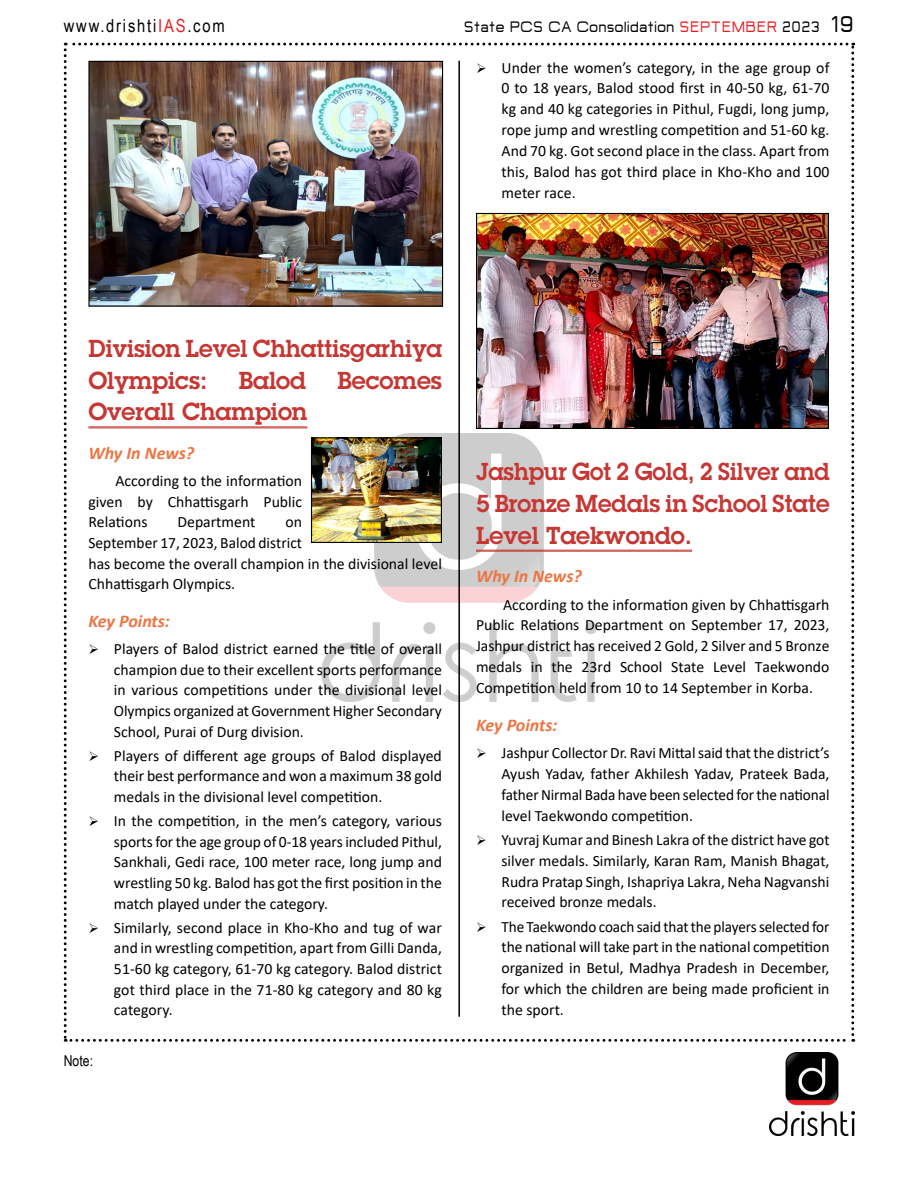
<style>
.page{position:relative;width:918px;height:1188px;background:#fff}
.page>*{position:absolute;margin:0;border:0;box-sizing:border-box;transform-origin:0 0}
.t1{font:600 24px/31.8px "Lubalin Graph Std";color:#c63632;text-align:justify;scale:.95 1}
.t2{font:600 24px/31.5px "Lubalin Graph Std";color:#c63632}
.t3{font:italic 700 18px "Calibri";color:#ec7543}
.t4{font:18px "Arial Narrow";letter-spacing:.1em;color:#000}
.t5{font:16.5px "Jepanten";color:#000;scale:.91 1}
.t6{font:15.75px/20.9px "Calibri";color:#000;text-align:justify}
.t7{font:15px "Arial Narrow";color:#000}
.s1{color:#ed1d24}
.s2{font-size:24.75px}
</style>
<div class="page">
<img style="left:770px;top:1053px;width:84px;height:82px">
<img style="left:64px;top:43px;width:790px;height:999px">
<p class="t4" style="left:64px;top:13px;width:163px">www.drishti<span class="s1">IAS</span>.com</p>
<p class="t5" style="left:463px;top:20px;width:431px">State PCS CA Consolidation <span class="s1">SEPTEMBER</span> 2023 <span class="s2">19</span></p>
<p class="t6" style="left:502px;top:57px;width:330px">Under the women’s category, in the age group of 0 to 18 years, Balod stood first in 40-50 kg, 61-70 kg and 40 kg categories in Pithul, Fugdi, long jump, rope jump and wrestling competition and 51-60 kg.<br>And 70 kg. Got second place in the class. Apart from this, Balod has got third place in Kho-Kho and 100 meter race.</p>
<h1 class="t2" style="left:88px;top:333px;width:355px">Division Level Chhattisgarhiya<br>Olympics:</h1>
<h1 class="t2" style="left:239px;top:364px;width:69px">Balod</h1>
<h1 class="t2" style="left:337px;top:364px;width:106px">Becomes</h1>
<h1 class="t2" style="left:88px;top:396px;width:220px">Overall Champion</h1>
<p class="t3" style="left:88px;top:440px;width:107px">Why In News?</p>
<p class="t6" style="left:88px;top:470px;width:215px;text-indent:27px">According to the information given by Chhattisgarh Public Relations</p>
<p class="t6" style="left:177px;top:511px;width:80px">Department</p>
<p class="t6" style="left:88px;top:511px;width:355px;text-align:left;text-indent:197px">on<br>September 17, 2023, Balod district<br>has become the overall champion in the divisional level<br>Chhattisgarh Olympics.</p>
<p class="t3" style="left:88px;top:608px;width:83px">Key Points:</p>
<p class="t6" style="left:114px;top:638px;width:330px">Players of Balod district earned the title of overall champion due to their excellent sports performance in various competitions under the divisional level Olympics organized at Government Higher Secondary School, Purai of Durg division.</p>
<p class="t6" style="left:114px;top:745px;width:330px">Players of different age groups of Balod displayed their best performance and won a maximum 38 gold medals in the divisional level competition.</p>
<p class="t6" style="left:114px;top:810px;width:330px">In the competition, in the men’s category, various sports for the age group of 0-18 years included Pithul, Sankhali, Gedi race, 100 meter race, long jump and wrestling 50 kg. Balod has got the first position in the match played under the category.</p>
<p class="t6" style="left:114px;top:917px;width:330px">Similarly, second place in Kho-Kho and tug of war and in wrestling competition, apart from Gilli Danda, 51-60 kg category, 61-70 kg category. Balod district got third place in the 71-80 kg category and 80 kg category.</p>
<p class="t7" style="left:64px;top:1050px;width:31px">Note:</p>
<h1 class="t1" style="left:476px;top:455px;width:374px">Jashpur Got 2 Gold, 2 Silver and 5 Bronze Medals in School State Level Taekwondo.</h1>
<p class="t3" style="left:476px;top:564px;width:107px">Why In News?</p>
<p class="t6" style="left:476px;top:594px;width:355px;text-indent:27px">According to the information given by Chhattisgarh Public Relations Department on September 17, 2023, Jashpur district has received 2 Gold, 2 Silver and 5 Bronze medals in the 23rd School State Level Taekwondo Competition held from 10 to 14 September in Korba.</p>
<p class="t3" style="left:476px;top:712px;width:83px">Key Points:</p>
<p class="t6" style="left:502px;top:742px;width:330px">Jashpur Collector Dr. Ravi Mittal said that the district’s Ayush Yadav, father Akhilesh Yadav, Prateek Bada, father Nirmal Bada have been selected for the national level Taekwondo competition.</p>
<p class="t6" style="left:502px;top:829px;width:330px">Yuvraj Kumar and Binesh Lakra of the district have got silver medals. Similarly, Karan Ram, Manish Bhagat, Rudra Pratap Singh, Ishapriya Lakra, Neha Nagvanshi received bronze medals.</p>
<p class="t6" style="left:502px;top:916px;width:330px">The Taekwondo coach said that the players selected for the national will take part in the national competition organized in Betul, Madhya Pradesh in December, for which the children are being made proficient in the sport.</p>
</div>
